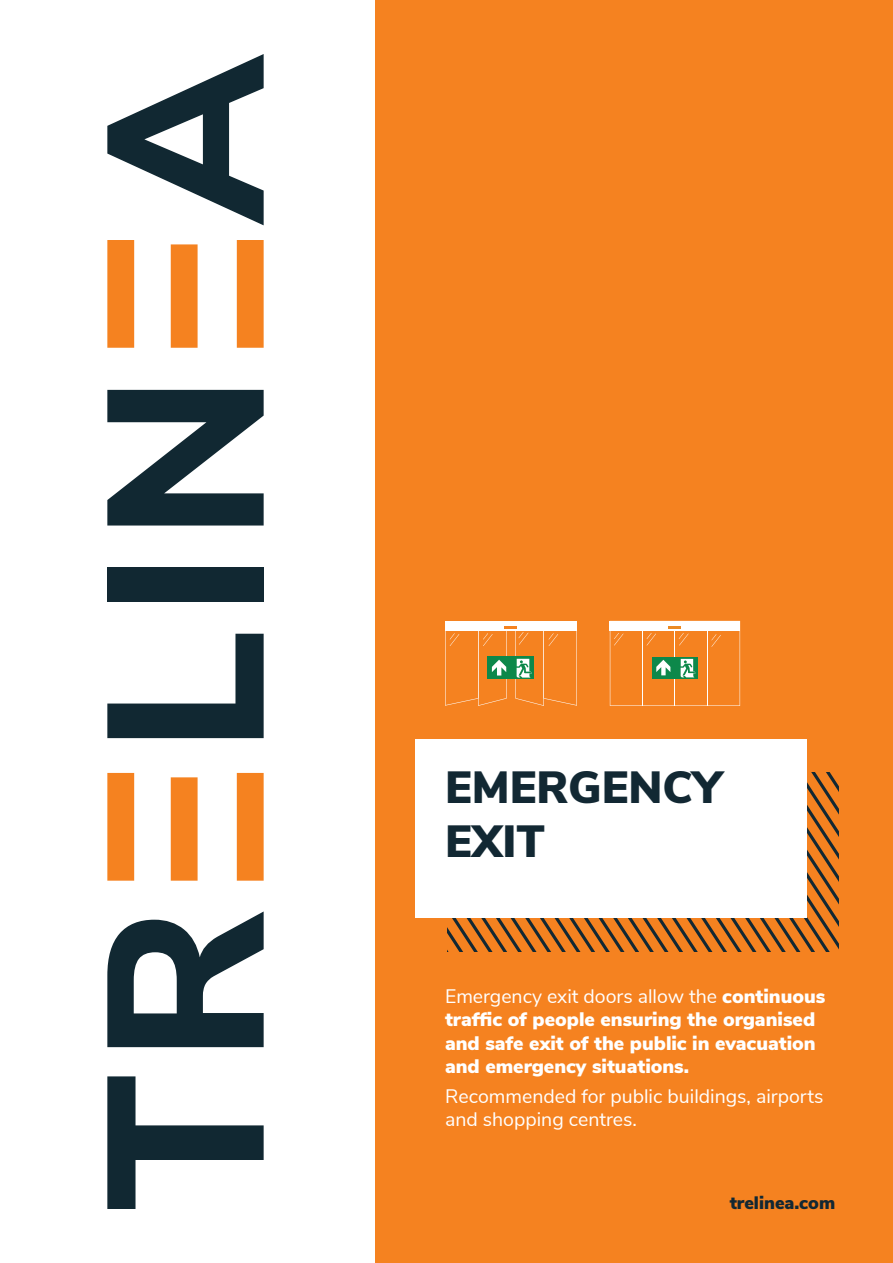
<style>
.page{position:relative;width:893px;height:1263px;background:#fff}
.page>*{position:absolute;margin:0;border:0;box-sizing:border-box;transform-origin:0 0}
.t1{font:900 45px/54px "Nunito Sans";color:#122833}
.t2{font:900 19.5px/23.4px "Nunito Sans";color:#fff}
.t3{font:19.5px/23.4px "Nunito Sans";color:#fff}
.t4{font:900 18px "Nunito Sans";color:#122833}
.s1{font-weight:400}
</style>
<div class="page">
<div style="left:375px;top:0;width:518px;height:1263px;background:#f58220"></div>
<svg style="left:107px;top:1076px;width:157px;height:133px"></svg>
<svg style="left:107px;top:911px;width:157px;height:136px"></svg>
<svg style="left:107px;top:773px;width:157px;height:108px"></svg>
<svg style="left:107px;top:634px;width:157px;height:104px"></svg>
<div style="left:107px;top:568px;width:157px;height:34px;background:#112832"></div>
<svg style="left:107px;top:390px;width:157px;height:135px"></svg>
<svg style="left:107px;top:54px;width:157px;height:171px"></svg>
<svg style="left:107px;top:240px;width:157px;height:108px"></svg>
<svg style="left:828px;top:773px;width:11px;height:178px"></svg>
<svg style="left:814px;top:773px;width:14px;height:178px"></svg>
<svg style="left:799px;top:773px;width:15px;height:178px"></svg>
<svg style="left:448px;top:917px;width:322px;height:34px"></svg>
<div style="left:415px;top:739px;width:391px;height:178px;background:#fff"></div>
<svg style="left:610px;top:621px;width:130px;height:85px"></svg>
<div style="left:445px;top:621px;width:132px;height:9px;background:#fff"></div>
<svg style="left:445px;top:626px;width:132px;height:80px"></svg>
<p class="t1" style="left:445px;top:759px;width:279px">EMERGENCY<br>EXIT</p>
<p class="t2" style="left:445px;top:983px;width:382px"><span class="s1">Emergency exit doors allow the</span> continuous traffic of people ensuring the organised</p>
<p class="t2" style="left:445px;top:1030px;width:372px">and safe exit of the public in evacuation</p>
<p class="t2" style="left:445px;top:1054px;width:246px">and emergency situations.</p>
<p class="t3" style="left:445px;top:1083px;width:380px">Recommended for public buildings, airports and shopping centres.</p>
<p class="t4" style="left:730px;top:1189px;width:107px">trelinea.com</p>
</div>
